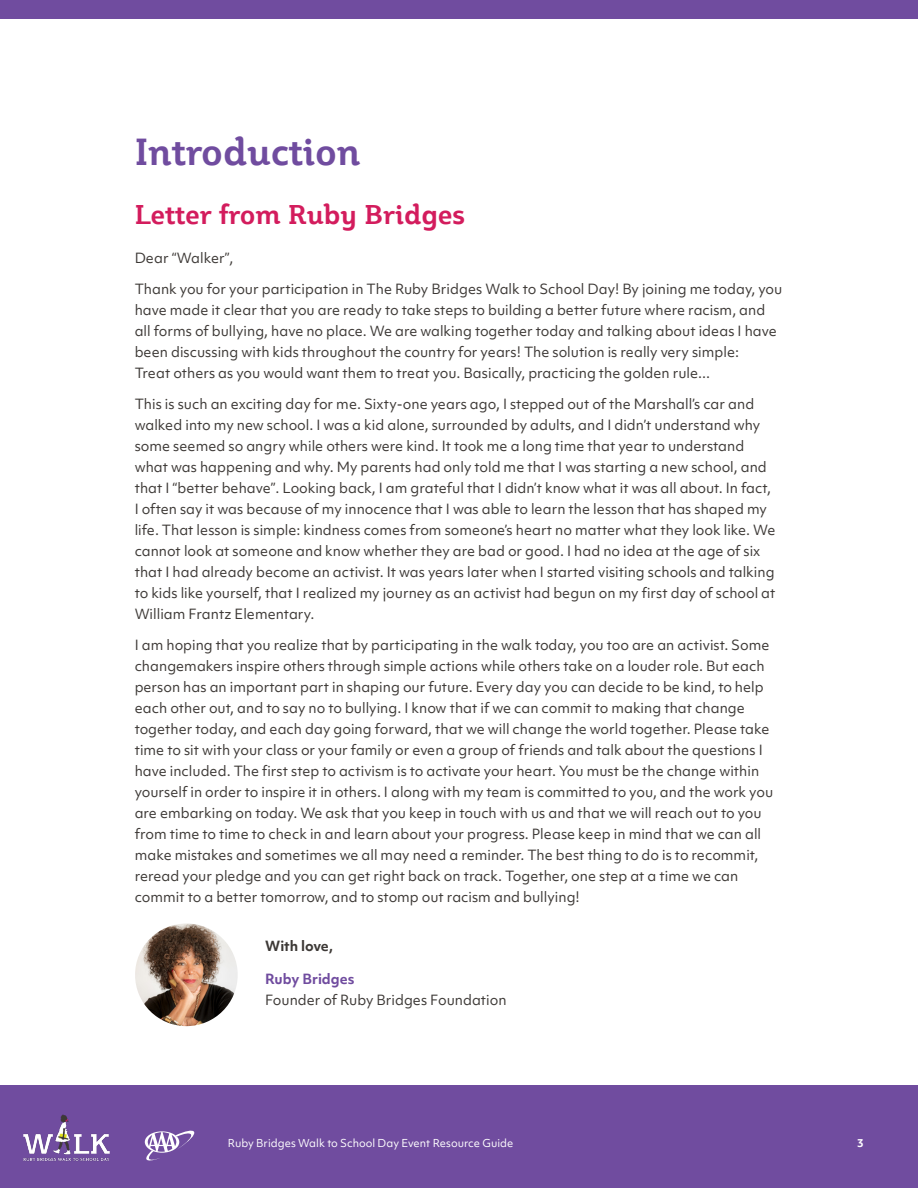
<style>
.page{position:relative;width:918px;height:1188px;background:#fff}
.page>*{position:absolute;margin:0;border:0;box-sizing:border-box;transform-origin:0 0}
.t1{font:700 37.5px "Plume";color:#704c9f}
.t2{font:700 27px "Plume";color:#d31c5d}
.t3{font:13.5px/21px "Objektiv Mk 1";color:#3d3936}
.t4{font:700 13.5px "Objektiv Mk 1";color:#704c9f}
.t5{font:700 13.5px "Objektiv Mk 1";color:#3d3936}
.t6{font:10.5px "Objektiv Mk 1";color:#fff}
.t7{font:700 10.5px "Objektiv Mk 1";color:#fff}
</style>
<div class="page">
<div style="left:0;top:1085px;width:918px;height:103px;background:#704c9f"></div>
<img style="left:23px;top:1114px;width:87px;height:47px">
<svg style="left:145px;top:1130px;width:50px;height:31px"></svg>
<div style="left:0;top:0;width:918px;height:18px;background:#704c9f"></div>
<img style="left:135px;top:924px;width:103px;height:102px;border-radius:51px">
<h1 class="t1" style="left:135px;top:128px;width:227px">Introduction</h1>
<h2 class="t2" style="left:135px;top:197px;width:332px">Letter from Ruby Bridges</h2>
<p class="t3" style="left:135px;top:247px;width:100px">Dear “Walker”,</p>
<p class="t3" style="left:135px;top:278px;width:649px">Thank you for your participation in The Ruby Bridges Walk to School Day! By joining me today, you have made it clear that you are ready to take steps to building a better future where racism, and all forms of bullying, have no place. We are walking together today and talking about ideas I have been discussing with kids throughout the country for years! The solution is really very simple:<br>Treat others as you would want them to treat you. Basically, practicing the golden rule...</p>
<p class="t3" style="left:135px;top:393px;width:642px">This is such an exciting day for me. Sixty-one years ago, I stepped out of the Marshall’s car and walked into my new school. I was a kid alone, surrounded by adults, and I didn’t understand why some seemed so angry while others were kind. It took me a long time that year to understand what was happening and why. My parents had only told me that I was starting a new school, and that I “better behave”. Looking back, I am grateful that I didn’t know what it was all about. In fact, I often say it was because of my innocence that I was able to learn the lesson that has shaped my life. That lesson is simple: kindness comes from someone’s heart no matter what they look like. We cannot look at someone and know whether they are bad or good. I had no idea at the age of six that I had already become an activist. It was years later when I started visiting schools and talking to kids like yourself, that I realized my journey as an activist had begun on my first day of school at William Frantz Elementary.</p>
<p class="t3" style="left:135px;top:634px;width:640px">I am hoping that you realize that by participating in the walk today, you too are an activist. Some changemakers inspire others through simple actions while others take on a louder role. But each person has an important part in shaping our future. Every day you can decide to be kind, to help each other out, and to say no to bullying. I know that if we can commit to making that change together today, and each day going forward, that we will change the world together. Please take time to sit with your class or your family or even a group of friends and talk about the questions I have included. The first step to activism is to activate your heart. You must be the change within yourself in order to inspire it in others. I along with my team is committed to you, and the work you are embarking on today. We ask that you keep in touch with us and that we will reach out to you from time to time to check in and learn about your progress. Please keep in mind that we can all make mistakes and sometimes we all may need a reminder. The best thing to do is to recommit, reread your pledge and you can get right back on track. Together, one step at a time we can commit to a better tomorrow, and to stomp out racism and bullying!</p>
<p class="t5" style="left:265px;top:936px;width:69px">With love,</p>
<p class="t4" style="left:265px;top:969px;width:91px">Ruby Bridges</p>
<p class="t3" style="left:265px;top:990px;width:243px">Founder of Ruby Bridges Foundation</p>
<p class="t6" style="left:228px;top:1136px;width:287px">Ruby Bridges Walk to School Day Event Resource Guide</p>
<p class="t7" style="left:857px;top:1136px;width:8px">3</p>
</div>
